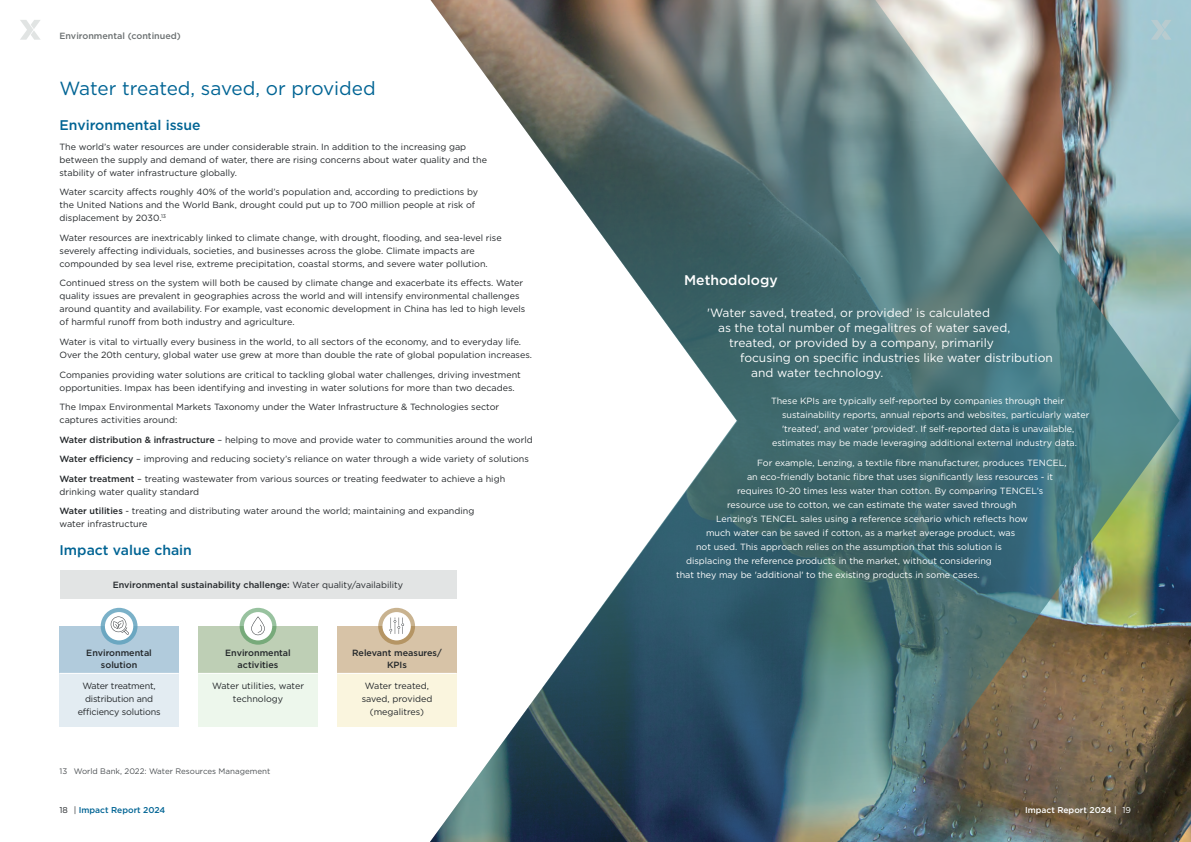
<style>
.page{position:relative;width:1191px;height:842px;background:#fff}
.page>*{position:absolute;margin:0;border:0;box-sizing:border-box;transform-origin:0 0}
.t1{font:19px "Gotham";color:#006494}
.t2{font:500 14px "Gotham";color:#006494}
.t3{font:500 14px "Gotham";color:#fff}
.t4{font:12px "Gotham";color:#fff}
.t5{font:9px/13px "Gotham";color:#23272a}
.t6{font:9px "Gotham";color:#fff}
.t7{font:500 9px/12px "Gotham";color:#23272a;text-align:center}
.t8{font:9px/13px "Gotham";letter-spacing:-.02em;color:#23272a;text-align:center}
.t9{font:500 9px "Gotham";color:#6b7071}
.t10{font:500 8.5px "Gotham";color:#006494}
.t11{font:500 8.5px "Gotham";color:#fff}
.t12{font:8px "Gotham";color:#4d5154}
.s1{font-weight:500}
.s2{font-weight:400}
.s3{font-weight:400;color:#23272a}
</style>
<div class="page">
<img style="left:377px;top:0;width:802px;height:842px">
<svg style="left:1150px;top:20px;width:21px;height:20px"></svg>
<svg style="left:20px;top:20px;width:20px;height:20px"></svg>
<div style="left:60px;top:570px;width:396px;height:28px;background:#e2e4e4"></div>
<div style="left:60px;top:626px;width:119px;height:47px;background:#b1cbdc"></div>
<div style="left:198px;top:626px;width:119px;height:47px;background:#becfb5"></div>
<div style="left:337px;top:626px;width:119px;height:47px;background:#d7c3a7"></div>
<div style="left:60px;top:673px;width:119px;height:54px;background:#e3ecf2"></div>
<div style="left:198px;top:673px;width:119px;height:54px;background:#edf7ec"></div>
<div style="left:337px;top:673px;width:119px;height:54px;background:#faf5de"></div>
<hr style="left:60px;top:673px;width:119px;height:1px;background:#fff">
<hr style="left:198px;top:673px;width:119px;height:1px;background:#fff">
<hr style="left:337px;top:673px;width:119px;height:1px;background:#fff">
<svg style="left:240px;top:608px;width:36px;height:37px"></svg>
<div style="left:244px;top:612px;width:28px;height:28px;background:#fff;border-radius:50%"></div>
<svg style="left:101px;top:608px;width:36px;height:37px"></svg>
<div style="left:105px;top:612px;width:28px;height:28px;background:#fff;border-radius:50%"></div>
<svg style="left:378px;top:608px;width:37px;height:37px"></svg>
<div style="left:382px;top:612px;width:29px;height:28px;background:#fff;border-radius:50%"></div>
<svg style="left:389px;top:617px;width:15px;height:17px"></svg>
<svg style="left:251px;top:616px;width:14px;height:19px"></svg>
<svg style="left:111px;top:616px;width:18px;height:19px"></svg>
<p class="t9" style="left:60px;top:30px;width:123px">Environmental (continued)</p>
<h1 class="t1" style="left:60px;top:76px;width:318px">Water treated, saved, or provided</h1>
<h2 class="t2" style="left:60px;top:116px;width:143px">Environmental issue</h2>
<p class="t5" style="left:60px;top:140px;width:429px">The world’s water resources are under considerable strain. In addition to the increasing gap between the supply and demand of water, there are rising concerns about water quality and the stability of water infrastructure globally.</p>
<p class="t5" style="left:60px;top:185px;width:420px">Water scarcity affects roughly 40% of the world’s population and, according to predictions by the United Nations and the World Bank, drought could put up to 700 million people at risk of displacement by 2030.<sup>13</sup></p>
<p class="t5" style="left:60px;top:231px;width:444px">Water resources are inextricably linked to climate change, with drought, flooding, and sea-level rise severely affecting individuals, societies, and businesses across the globe. Climate impacts are compounded by sea level rise, extreme precipitation, coastal storms, and severe water pollution.</p>
<p class="t5" style="left:60px;top:276px;width:467px">Continued stress on the system will both be caused by climate change and exacerbate its effects. Water quality issues are prevalent in geographies across the world and will intensify environmental challenges around quantity and availability. For example, vast economic development in China has led to high levels of harmful runoff from both industry and agriculture.</p>
<p class="t5" style="left:60px;top:335px;width:474px">Water is vital to virtually every business in the world, to all sectors of the economy, and to everyday life.<br>Over the 20th century, global water use grew at more than double the rate of global population increases.</p>
<p class="t5" style="left:60px;top:368px;width:463px">Companies providing water solutions are critical to tackling global water challenges, driving investment opportunities. Impax has been identifying and investing in water solutions for more than two decades.</p>
<p class="t5" style="left:60px;top:400px;width:441px">The Impax Environmental Markets Taxonomy under the Water Infrastructure &amp; Technologies sector captures activities around:</p>
<p class="t5" style="left:60px;top:430px;width:475px;line-height:19.5px"><span class="s1">Water distribution &amp; infrastructure</span> – helping to move and provide water to communities around the world<br><span class="s1">Water efficiency</span> – improving and reducing society’s reliance on water through a wide variety of solutions<br><span class="s1">Water treatment</span> – treating wastewater from various sources or treating feedwater to achieve a high</p>
<p class="t5" style="left:60px;top:482px;width:416px;line-height:19.5px">drinking water quality standard<br><span class="s1">Water utilities</span> - treating and distributing water around the world; maintaining and expanding</p>
<p class="t5" style="left:60px;top:517px;width:90px">water infrastructure</p>
<h2 class="t2" style="left:60px;top:541px;width:134px">Impact value chain</h2>
<p class="t7" style="left:113px;top:578px;width:292px">Environmental sustainability challenge: <span class="s2">Water quality/availability</span></p>
<p class="t7" style="left:86px;top:646px;width:67px">Environmental solution</p>
<p class="t7" style="left:225px;top:646px;width:67px">Environmental activities</p>
<p class="t7" style="left:352px;top:646px;width:91px">Relevant measures/<br>KPIs</p>
<p class="t8" style="left:78px;top:679px;width:84px">Water treatment, distribution and efficiency solutions</p>
<p class="t5" style="left:212px;top:679px;width:93px;text-align:center">Water utilities, water technology</p>
<p class="t5" style="left:362px;top:679px;width:72px;text-align:center">Water treated, saved, provided (megalitres)</p>
<p class="t12" style="left:60px;top:766px;width:212px">13 World Bank, 2022: Water Resources Management</p>
<h2 class="t3" style="left:684px;top:271px;width:95px">Methodology</h2>
<h3 class="t4" style="left:707px;top:305px;width:284px">'Water saved, treated, or provided' is calculated</h3>
<h3 class="t4" style="left:718px;top:320px;width:294px">as the total number of megalitres of water saved,</h3>
<h3 class="t4" style="left:729px;top:335px;width:266px">treated, or provided by a company, primarily</h3>
<h3 class="t4" style="left:740px;top:350px;width:314px">focusing on specific industries like water distribution</h3>
<h3 class="t4" style="left:751px;top:365px;width:134px">and water technology.</h3>
<p class="t6" style="left:771px;top:395px;width:294px">These KPIs are typically self-reported by companies through their</p>
<p class="t6" style="left:782px;top:409px;width:309px">sustainability reports, annual reports and websites, particularly water</p>
<p class="t6" style="left:782px;top:423px;width:294px">'treated', and water 'provided'. If self-reported data is unavailable,</p>
<p class="t6" style="left:772px;top:437px;width:306px">estimates may be made leveraging additional external industry data.</p>
<p class="t6" style="left:757px;top:457px;width:311px">For example, Lenzing, a textile fibre manufacturer, produces TENCEL,</p>
<p class="t6" style="left:747px;top:471px;width:308px">an eco-friendly botanic fibre that uses significantly less resources - it</p>
<p class="t6" style="left:737px;top:485px;width:308px">requires 10-20 times less water than cotton. By comparing TENCEL’s</p>
<p class="t6" style="left:727px;top:499px;width:291px">resource use to cotton, we can estimate the water saved through</p>
<p class="t6" style="left:716px;top:513px;width:313px">Lenzing’s TENCEL sales using a reference scenario which reflects how</p>
<p class="t6" style="left:706px;top:527px;width:311px">much water can be saved if cotton, as a market average product, was</p>
<p class="t6" style="left:696px;top:541px;width:307px">not used. This approach relies on the assumption that this solution is</p>
<p class="t6" style="left:686px;top:555px;width:307px">displacing the reference products in the market, without considering</p>
<p class="t6" style="left:676px;top:569px;width:305px">that they may be 'additional' to the existing products in some cases.</p>
<p class="t10" style="left:60px;top:805px;width:107px"><span class="s3">18 |</span> Impact Report 2024</p>
<p class="t11" style="left:1025px;top:805px;width:107px">Impact Report 2024 <span class="s2">| 19</span></p>
</div>
